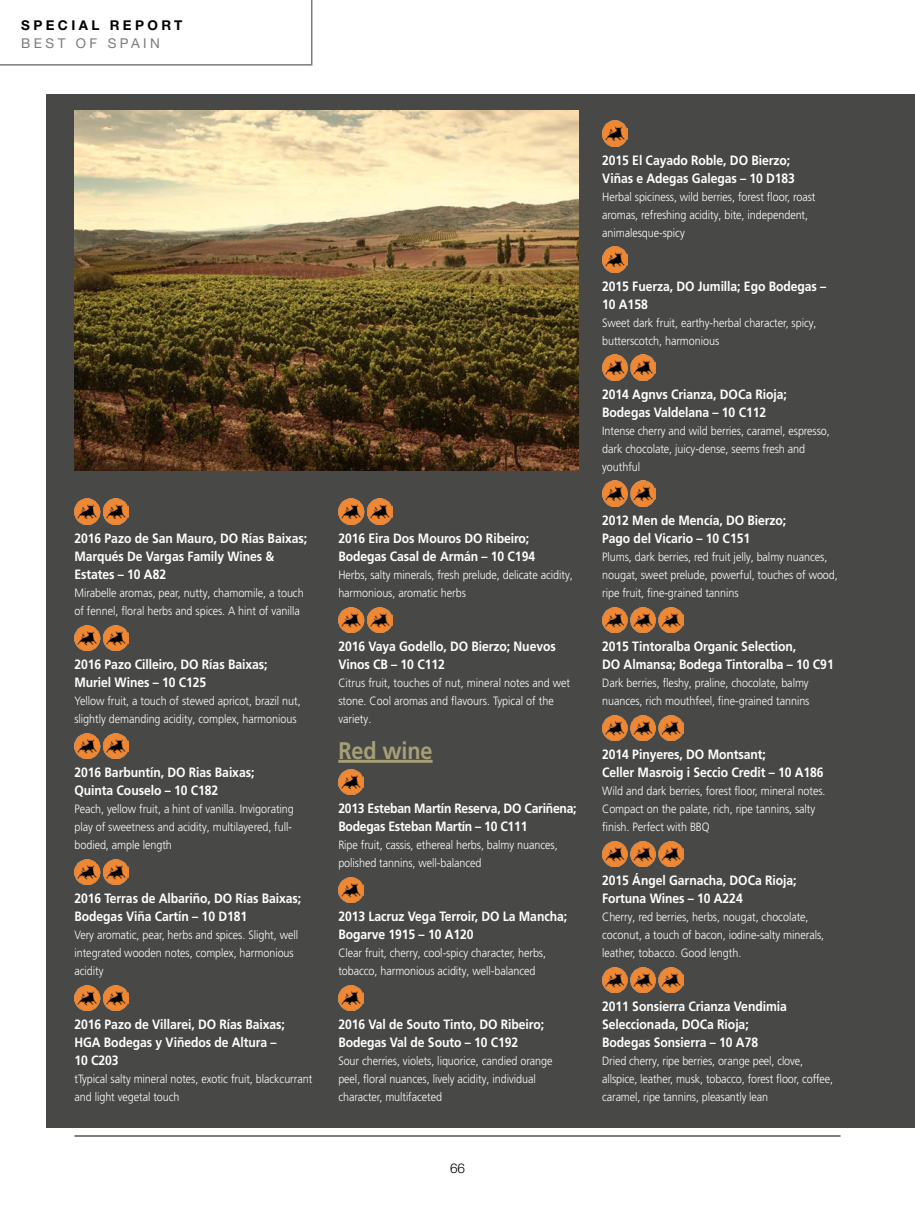
<style>
.page{position:relative;width:915px;height:1212px;background:#fff}
.page>*{position:absolute;margin:0;border:0;box-sizing:border-box;transform-origin:0 0}
.t1{font:700 24px "Frutiger LT Pro";letter-spacing:-.005em;color:#a69f76;scale:.9 1}
.t2{font:700 13.5px/18px "Frutiger LT Pro";letter-spacing:-.005em;color:#fff;scale:.9 1}
.t3{font:700 13.5px "Helvetica Neue LT Std";letter-spacing:.25em;color:#000}
.t4{font:13.5px "Helvetica Neue LT Std";letter-spacing:.25em;color:#7a7b7a}
.t5{font:300 13.5px "Helvetica Neue LT Std";color:#000}
.t6{font:300 12px/18px "Frutiger LT Pro";letter-spacing:-.005em;color:#fff;scale:.9 1}
</style>
<div class="page">
<hr style="left:74px;top:1135px;width:766px;height:1px;background:#000">
<svg style="left:0;top:0;width:312px;height:66px"></svg>
<div style="left:47px;top:94px;width:867px;height:1033px;background:#484847"></div>
<img style="left:74px;top:499px;width:54px;height:25px">
<img style="left:74px;top:625px;width:54px;height:25px">
<img style="left:74px;top:733px;width:54px;height:25px">
<img style="left:74px;top:859px;width:54px;height:25px">
<img style="left:74px;top:985px;width:54px;height:25px">
<hr style="left:338px;top:760px;width:94px;height:3px;background:#a69f76">
<img style="left:338px;top:499px;width:54px;height:25px">
<img style="left:338px;top:607px;width:54px;height:25px">
<img style="left:338px;top:769px;width:26px;height:25px">
<img style="left:338px;top:877px;width:26px;height:25px">
<img style="left:338px;top:985px;width:26px;height:25px">
<img style="left:602px;top:121px;width:25px;height:25px">
<img style="left:602px;top:247px;width:25px;height:25px">
<img style="left:602px;top:355px;width:53px;height:25px">
<img style="left:602px;top:481px;width:53px;height:25px">
<img style="left:602px;top:607px;width:81px;height:25px">
<img style="left:602px;top:715px;width:81px;height:25px">
<img style="left:602px;top:841px;width:81px;height:25px">
<img style="left:602px;top:967px;width:81px;height:25px">
<img style="left:74px;top:110px;width:504px;height:360px">
<p class="t3" style="left:21px;top:17px;width:163px">SPECIAL REPORT</p>
<p class="t4" style="left:21px;top:35px;width:140px">BEST OF SPAIN</p>
<p class="t2" style="left:74px;top:529px;width:260px">2016 Pazo de San Mauro, DO Rías Baixas;<br>Marqués De Vargas Family Wines &amp;<br>Estates – 10 A82</p>
<p class="t6" style="left:74px;top:583px;width:256px">Mirabelle aromas, pear, nutty, chamomile, a touch of fennel, floral herbs and spices. A hint of vanilla</p>
<p class="t2" style="left:74px;top:655px;width:216px">2016 Pazo Cilleiro, DO Rías Baixas;<br>Muriel Wines – 10 C125</p>
<p class="t6" style="left:74px;top:691px;width:253px">Yellow fruit, a touch of stewed apricot, brazil nut, slightly demanding acidity, complex, harmonious</p>
<p class="t2" style="left:74px;top:763px;width:201px">2016 Barbuntín, DO Rias Baixas;<br>Quinta Couselo – 10 C182</p>
<p class="t6" style="left:74px;top:799px;width:245px">Peach, yellow fruit, a hint of vanilla. Invigorating play of sweetness and acidity, multilayered, full&shy;bodied, ample length</p>
<p class="t2" style="left:74px;top:889px;width:253px">2016 Terras de Albariño, DO Rías Baixas;<br>Bodegas Viña Cartín – 10 D181</p>
<p class="t6" style="left:74px;top:925px;width:250px">Very aromatic, pear, herbs and spices. Slight, well integrated wooden notes, complex, harmonious acidity</p>
<p class="t2" style="left:74px;top:1015px;width:235px">2016 Pazo de Villarei, DO Rías Baixas;<br>HGA Bodegas y Viñedos de Altura –<br>10 C203</p>
<p class="t6" style="left:74px;top:1069px;width:266px">tTypical salty mineral notes, exotic fruit, blackcurrant and light vegetal touch</p>
<p class="t2" style="left:338px;top:529px;width:220px">2016 Eira Dos Mouros DO Ribeiro;<br>Bodegas Casal de Armán – 10 C194</p>
<p class="t6" style="left:338px;top:565px;width:262px">Herbs, salty minerals, fresh prelude, delicate acidity, harmonious, aromatic herbs</p>
<p class="t2" style="left:338px;top:637px;width:243px">2016 Vaya Godello, DO Bierzo; Nuevos<br>Vinos CB – 10 C112</p>
<p class="t6" style="left:338px;top:673px;width:259px">Citrus fruit, touches of nut, mineral notes and wet stone. Cool aromas and flavours. Typical of the variety.</p>
<h1 class="t1" style="left:338px;top:736px;width:106px">Red wine</h1>
<p class="t2" style="left:338px;top:799px;width:266px">2013 Esteban Martín Reserva, DO Cariñena;<br>Bodegas Esteban Martín – 10 C111</p>
<p class="t6" style="left:338px;top:835px;width:245px">Ripe fruit, cassis, ethereal herbs, balmy nuances, polished tannins, well-balanced</p>
<p class="t2" style="left:338px;top:907px;width:256px">2013 Lacruz Vega Terroir, DO La Mancha;<br>Bogarve 1915 – 10 A120</p>
<p class="t6" style="left:338px;top:943px;width:232px">Clear fruit, cherry, cool-spicy character, herbs, tobacco, harmonious acidity, well-balanced</p>
<p class="t2" style="left:338px;top:1015px;width:230px">2016 Val de Souto Tinto, DO Ribeiro;<br>Bodegas Val de Souto – 10 C192</p>
<p class="t6" style="left:338px;top:1051px;width:239px">Sour cherries, violets, liquorice, candied orange peel, floral nuances, lively acidity, individual character, multifaceted</p>
<p class="t5" style="left:450px;top:1159px;width:16px">66</p>
<p class="t2" style="left:602px;top:151px;width:216px">2015 El Cayado Roble, DO Bierzo;<br>Viñas e Adegas Galegas – 10 D183</p>
<p class="t6" style="left:602px;top:187px;width:238px">Herbal spiciness, wild berries, forest floor, roast aromas, refreshing acidity, bite, independent, animalesque-spicy</p>
<p class="t2" style="left:602px;top:277px;width:250px">2015 Fuerza, DO Jumilla; Ego Bodegas –<br>10 A158</p>
<p class="t6" style="left:602px;top:313px;width:239px">Sweet dark fruit, earthy-herbal character, spicy, butterscotch, harmonious</p>
<p class="t2" style="left:602px;top:385px;width:207px">2014 Agnvs Crianza, DOCa Rioja;<br>Bodegas Valdelana – 10 C112</p>
<p class="t6" style="left:602px;top:421px;width:254px">Intense cherry and wild berries, caramel, espresso, dark chocolate, juicy-dense, seems fresh and youthful</p>
<p class="t2" style="left:602px;top:511px;width:206px">2012 Men de Mencía, DO Bierzo;<br>Pago del Vicario – 10 C151</p>
<p class="t6" style="left:602px;top:547px;width:263px">Plums, dark berries, red fruit jelly, balmy nuances, nougat, sweet prelude, powerful, touches of wood, ripe fruit, fine-grained tannins</p>
<p class="t2" style="left:602px;top:637px;width:259px">2015 Tintoralba Organic Selection,<br>DO Almansa; Bodega Tintoralba – 10 C91</p>
<p class="t6" style="left:602px;top:673px;width:232px">Dark berries, fleshy, praline, chocolate, balmy nuances, rich mouthfeel, fine-grained tannins</p>
<p class="t2" style="left:602px;top:745px;width:247px">2014 Pinyeres, DO Montsant;<br>Celler Masroig i Seccio Credit – 10 A186</p>
<p class="t6" style="left:602px;top:781px;width:250px">Wild and dark berries, forest floor, mineral notes.<br>Compact on the palate, rich, ripe tannins, salty finish. Perfect with BBQ</p>
<p class="t2" style="left:602px;top:871px;width:217px">2015 Ángel Garnacha, DOCa Rioja;<br>Fortuna Wines – 10 A224</p>
<p class="t6" style="left:602px;top:907px;width:248px">Cherry, red berries, herbs, nougat, chocolate, coconut, a touch of bacon, iodine-salty minerals, leather, tobacco. Good length.</p>
<p class="t2" style="left:602px;top:997px;width:207px">2011 Sonsierra Crianza Vendimia<br>Seleccionada, DOCa Rioja;<br>Bodegas Sonsierra – 10 A78</p>
<p class="t6" style="left:602px;top:1051px;width:258px">Dried cherry, ripe berries, orange peel, clove, allspice, leather, musk, tobacco, forest floor, coffee, caramel, ripe tannins, pleasantly lean</p>
</div>
